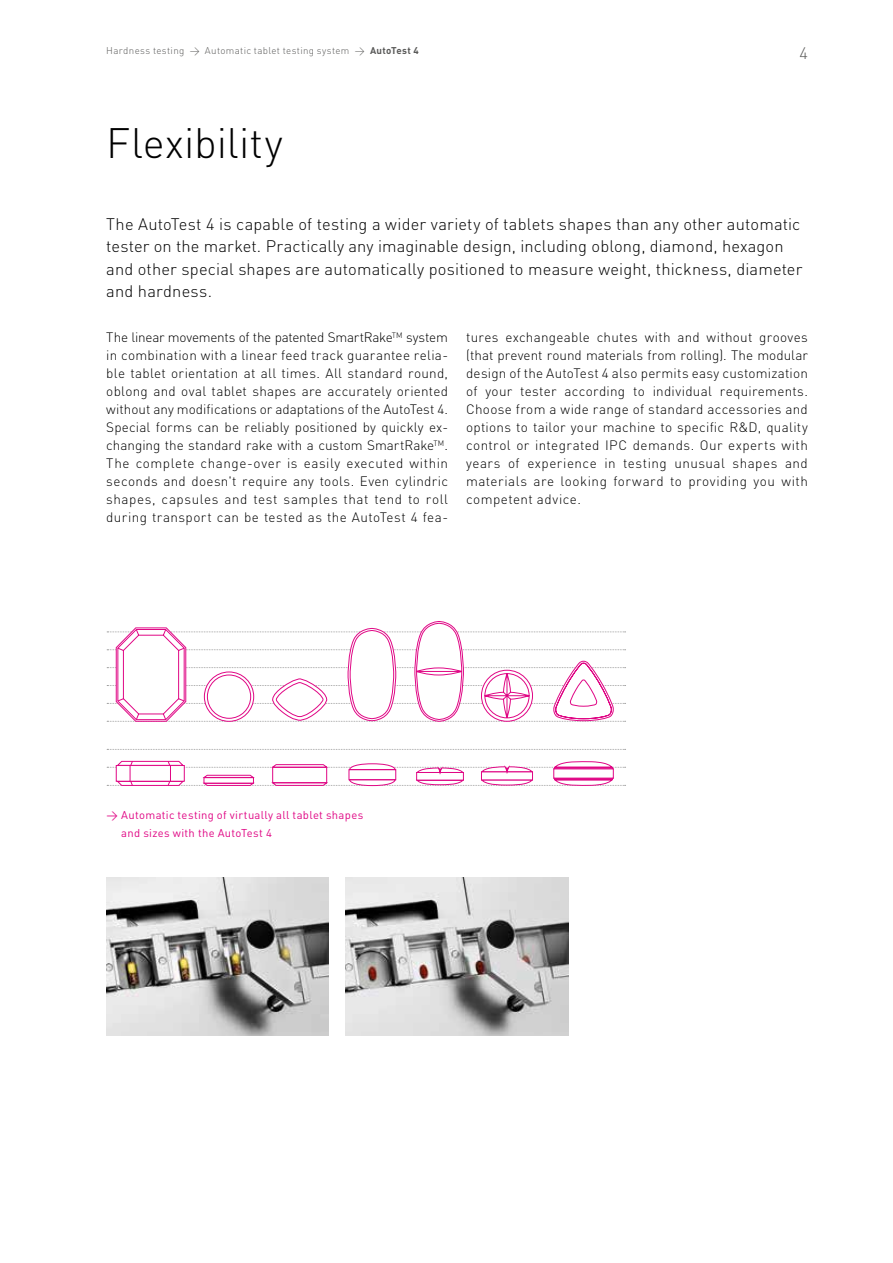
<style>
.page{position:relative;width:893px;height:1263px;background:#fff}
.page>*{position:absolute;margin:0;border:0;box-sizing:border-box;transform-origin:0 0}
.t1{font:300 42px "DIN";color:#000}
.t2{font:300 16.5px/22.5px "DIN";letter-spacing:.005em;color:#000}
.t3{font:300 16.5px "DIN";color:#5a5a59}
.t4{font:300 13.5px/18px "DIN";letter-spacing:.035em;color:#000;text-align:justify}
.t5{font:11.25px/18px "DIN";letter-spacing:.03em;color:#e00785}
.t6{font:300 9.75px "DIN";letter-spacing:.035em;color:#5a5a59}
.s1{font-weight:700}
</style>
<div class="page">
<svg style="left:107px;top:749px;width:519px;height:1px"></svg>
<svg style="left:107px;top:621px;width:519px;height:101px"></svg>
<svg style="left:107px;top:761px;width:519px;height:25px"></svg>
<div style="left:204px;top:777px;width:50px;height:7px;border:1px solid #e00785"></div>
<img style="left:106px;top:878px;width:223px;height:157px">
<img style="left:346px;top:878px;width:222px;height:157px">
<p class="t6" style="left:106px;top:44px;width:314px">Hardness testing &gt; Automatic tablet testing system &gt; <span class="s1">AutoTest 4</span></p>
<h1 class="t1" style="left:106px;top:117px;width:178px">Flexibility</h1>
<p class="t3" style="left:799px;top:42px;width:10px">4</p>
<p class="t2" style="left:106px;top:212px;width:698px">The AutoTest 4 is capable of testing a wider variety of tablets shapes than any other automatic tester on the market. Practically any imaginable design, including oblong, diamond, hexagon and other special shapes are automatically positioned to measure weight, thickness, diameter and hardness.</p>
<p class="t4" style="left:106px;top:328px;width:343px">The linear movements of the patented SmartRake<sup>TM</sup> system in combination with a linear feed track guarantee relia&shy;ble tablet orientation at all times. All standard round, oblong and oval tablet shapes are accurately oriented without any modifications or adaptations of the AutoTest 4.<br>Special forms can be reliably positioned by quickly ex&shy;changing the standard rake with a custom SmartRake<sup>TM</sup>.<br>The complete change-over is easily executed within seconds and doesn't require any tools. Even cylindric shapes, capsules and test samples that tend to roll during transport can be tested as the AutoTest 4 fea-</p>
<p class="t4" style="left:466px;top:328px;width:343px">tures exchangeable chutes with and without grooves (that prevent round materials from rolling). The modular design of the AutoTest 4 also permits easy customization of your tester according to individual requirements.<br>Choose from a wide range of standard accessories and options to tailor your machine to specific R&amp;D, quality control or integrated IPC demands. Our experts with years of experience in testing unusual shapes and materials are looking forward to providing you with competent advice.</p>
<p class="t5" style="left:121px;top:806px;width:243px;text-indent:-15px">&gt; Automatic testing of virtually all tablet shapes and sizes with the AutoTest 4</p>
</div>
